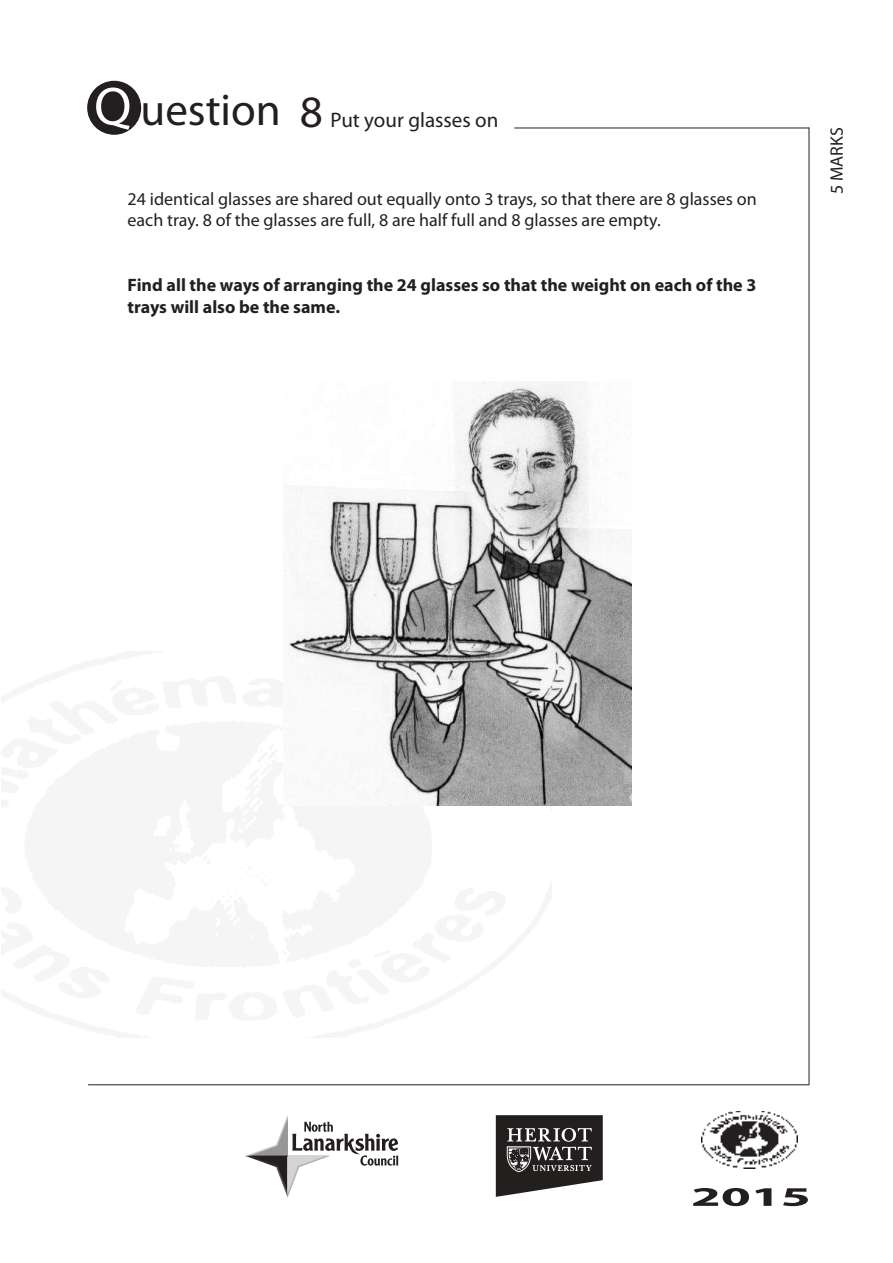
<style>
.page{position:relative;width:893px;height:1263px;background:#fff}
.page>*{position:absolute;margin:0;border:0;box-sizing:border-box;transform-origin:0 0}
.t1{font:45px "Myriad Pro";color:#241f1f}
.t2{font:700 27px "Myriad Pro";color:#241f1f;scale:2 1}
.t3{font:21px "Myriad Pro";color:#241f1f}
.t4{font:18px/21.6px "Myriad Pro";color:#241f1f}
.t5{font:700 18px/21.6px "Myriad Pro";color:#241f1f}
.s1{font-size:54px;color:#fff}
</style>
<div class="page">
<hr style="left:809px;top:128px;width:1px;height:957px;background:#241f1f">
<img style="left:701px;top:1111px;width:96px;height:57px">
<hr style="left:88px;top:1084px;width:721px;height:1px;background:#241f1f">
<div style="left:87px;top:81px;width:54px;height:54px;background:#241f1f;border-radius:50%"></div>
<svg style="left:245px;top:1115px;width:153px;height:82px"></svg>
<svg style="left:495px;top:1115px;width:108px;height:82px;background:#565252"></svg>
<hr style="left:514px;top:128px;width:295px;height:1px;background:#241f1f">
<img style="left:285px;top:382px;width:346px;height:423px">
<h1 class="t1" style="left:94px;top:85px;width:188px"><span class="s1">Q</span> uestion</h1>
<h1 class="t1" style="left:300px;top:88px;width:25px">8</h1>
<p class="t3" style="left:330px;top:109px;width:169px">Put your glasses on</p>
<p class="t4" style="left:128px;top:188px;width:631px">24 identical glasses are shared out equally onto 3 trays, so that there are 8 glasses on each tray. 8 of the glasses are full, 8 are half full and 8 glasses are empty.</p>
<p class="t5" style="left:128px;top:275px;width:630px">Find all the ways of arranging the 24 glasses so that the weight on each of the 3 trays will also be the same.</p>
<p class="t4" style="left:826px;top:194px;width:68px;rotate:-90deg">5 MARKS</p>
<h2 class="t2" style="left:691px;top:1181px;width:61px">2015</h2>
</div>
